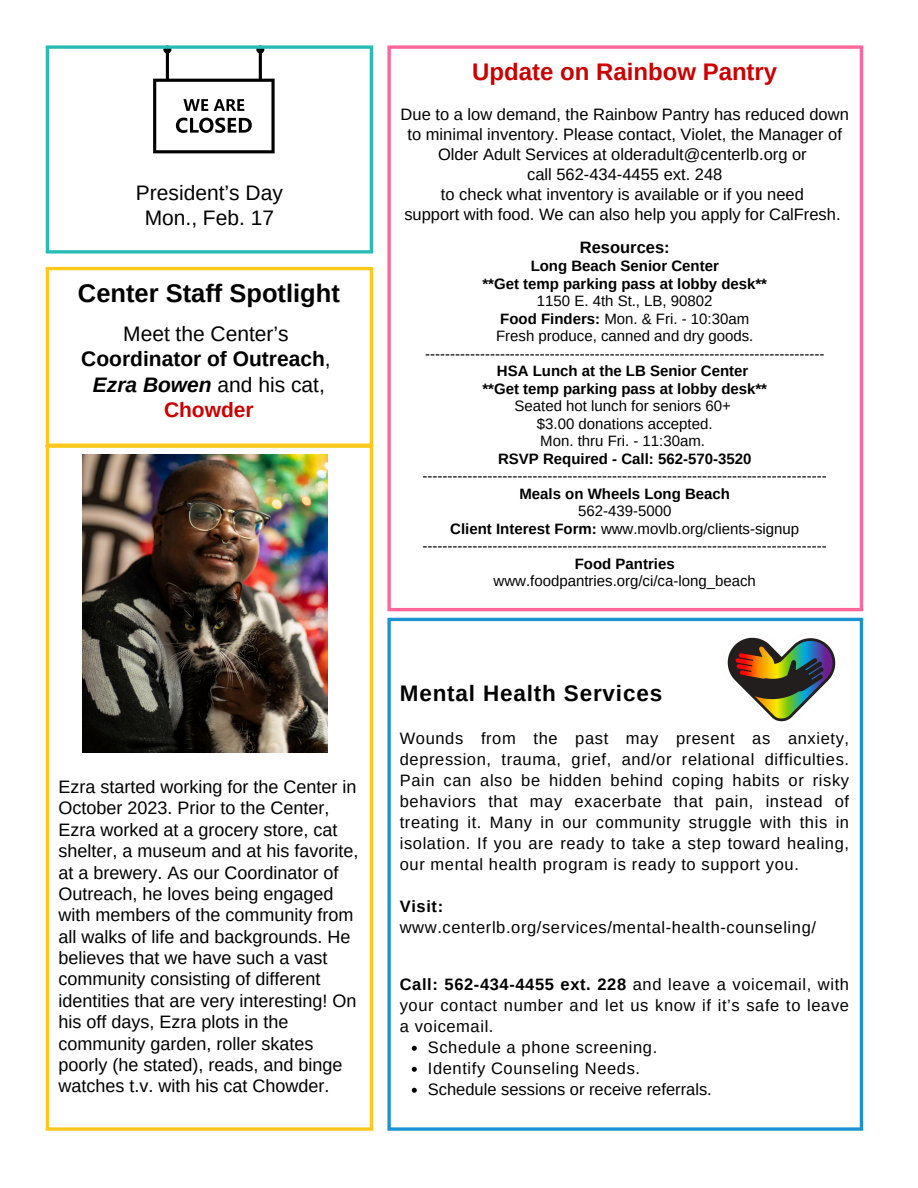
<style>
.page{position:relative;width:918px;height:1188px;background:#fff}
.page>*{position:absolute;margin:0;border:0;box-sizing:border-box;transform-origin:0 0}
.t1{font:700 25.5px "Arimo";color:#000}
.t2{font:700 24px "Arimo";color:#c00}
.t3{font:700 22.5px "Arimo";letter-spacing:.035em;color:#000}
.t4{font:21px/25.3px "Arimo";color:#000;text-align:center}
.t5{font:700 21px "Arimo";color:#000}
.t6{font:18px/21.3px "Arimo";color:#000}
.t7{font:16.5px/21px "Arimo";color:#000;text-align:justify}
.t8{font:16.5px "Arimo";letter-spacing:.035em;color:#000}
.t9{font:700 16.5px "Arimo";color:#000}
.t10{font:15px "Arimo";color:#000}
.t11{font:700 15px "Arimo";color:#000}
.s1{font-weight:400}
.s2{font-weight:700;font-style:italic}
.s3{font-weight:700;color:#c00}
.s4{font-weight:700}
</style>
<div class="page">
<svg style="left:387px;top:49px;width:4px;height:559px;background:#ff7da8"></svg>
<hr style="left:860px;top:49px;width:3px;height:559px;background:#f69">
<svg style="left:387px;top:45px;width:476px;height:4px;background:#fe7da8"></svg>
<hr style="left:387px;top:608px;width:476px;height:3px;background:#f69">
<svg style="left:412px;top:1046px;width:5px;height:5px"></svg>
<svg style="left:412px;top:1067px;width:5px;height:5px"></svg>
<svg style="left:412px;top:1088px;width:5px;height:5px"></svg>
<svg style="left:387px;top:621px;width:4px;height:506px;background:#3ea3d7"></svg>
<hr style="left:860px;top:621px;width:3px;height:506px;background:#1c93d1">
<hr style="left:387px;top:618px;width:476px;height:3px;background:#1c93d1">
<svg style="left:387px;top:1127px;width:476px;height:4px;background:#3ea3d7"></svg>
<img style="left:727px;top:637px;width:109px;height:85px">
<svg style="left:153px;top:49px;width:122px;height:104px"></svg>
<hr style="left:46px;top:49px;width:3px;height:201px;background:#28bcb5">
<hr style="left:370px;top:49px;width:3px;height:201px;background:#28bcb5">
<svg style="left:46px;top:45px;width:327px;height:4px"></svg>
<svg style="left:46px;top:250px;width:327px;height:4px"></svg>
<hr style="left:46px;top:270px;width:3px;height:174px;background:#ffc81a">
<hr style="left:370px;top:270px;width:3px;height:174px;background:#ffc81a">
<hr style="left:46px;top:267px;width:327px;height:3px;background:#ffc81a">
<hr style="left:46px;top:448px;width:3px;height:679px;background:#ffc81a">
<hr style="left:370px;top:448px;width:3px;height:679px;background:#ffc81a">
<svg style="left:46px;top:444px;width:327px;height:4px"></svg>
<svg style="left:46px;top:1127px;width:327px;height:4px"></svg>
<img style="left:82px;top:454px;width:246px;height:299px">
<p class="t4" style="left:136px;top:181px;width:148px">President’s Day</p>
<p class="t4" style="left:145px;top:205px;width:131px">Mon., Feb. 17</p>
<p class="t1" style="left:78px;top:279px;width:263px">Center Staff Spotlight</p>
<p class="t4" style="left:123px;top:321px;width:167px">Meet the Center’s</p>
<p class="t5" style="left:81px;top:347px;width:251px">Coordinator of Outreach<span class="s1">,</span></p>
<p class="t4" style="left:93px;top:372px;width:234px"><span class="s2">Ezra Bowen</span> and his cat,<br><span class="s3">Chowder</span></p>
<p class="t6" style="left:59px;top:776px;width:301px">Ezra started working for the Center in October 2023. Prior to the Center, Ezra worked at a grocery store, cat shelter, a museum and at his favorite, at a brewery. As our Coordinator of Outreach, he loves being engaged with members of the community from all walks of life and backgrounds. He believes that we have such a vast community consisting of different identities that are very interesting! On his off days, Ezra plots in the community garden, roller skates poorly (he stated), reads, and binge watches t.v. with his cat Chowder.</p>
<p class="t2" style="left:472px;top:59px;width:307px">Update on Rainbow Pantry</p>
<p class="t7" style="left:401px;top:104px;width:450px;line-height:20.1px;text-align:center">Due to a low demand, the Rainbow Pantry has reduced down to minimal inventory. Please contact, Violet, the Manager of<br>Older Adult Services at olderadult@centerlb.org or</p>
<p class="t7" style="left:527px;top:164px;width:197px">call 562-434-4455 ext. 248</p>
<p class="t7" style="left:441px;top:184px;width:364px">to check what inventory is available or if you need</p>
<p class="t7" style="left:404px;top:204px;width:438px">support with food. We can also help you apply for CalFresh.</p>
<p class="t9" style="left:580px;top:238px;width:91px">Resources:</p>
<p class="t11" style="left:531px;top:257px;width:190px">Long Beach Senior Center</p>
<p class="t11" style="left:482px;top:275px;width:286px">**Get temp parking pass at lobby desk**</p>
<p class="t10" style="left:537px;top:292px;width:177px">1150 E. 4th St., LB, 90802</p>
<p class="t10" style="left:500px;top:310px;width:250px"><span class="s4">Food Finders:</span> Mon. &amp; Fri. - 10:30am</p>
<p class="t10" style="left:496px;top:327px;width:259px">Fresh produce, canned and dry goods.</p>
<p class="t10" style="left:425px;top:345px;width:401px">--------------------------------------------------------------------------------</p>
<p class="t11" style="left:497px;top:362px;width:253px">HSA Lunch at the LB Senior Center</p>
<p class="t11" style="left:482px;top:380px;width:286px">**Get temp parking pass at lobby desk**</p>
<p class="t10" style="left:515px;top:397px;width:218px">Seated hot lunch for seniors 60+</p>
<p class="t10" style="left:537px;top:415px;width:177px">$3.00 donations accepted.</p>
<p class="t10" style="left:540px;top:432px;width:166px">Mon. thru Fri. - 11:30am.</p>
<p class="t11" style="left:498px;top:450px;width:255px">RSVP Required - Call: 562-570-3520</p>
<p class="t10" style="left:423px;top:467px;width:406px">---------------------------------------------------------------------------------</p>
<p class="t11" style="left:519px;top:485px;width:212px">Meals on Wheels Long Beach</p>
<p class="t10" style="left:578px;top:502px;width:95px">562-439-5000</p>
<p class="t10" style="left:450px;top:520px;width:350px"><span class="s4">Client Interest Form:</span> www.movlb.org/clients-signup</p>
<p class="t10" style="left:423px;top:537px;width:406px">---------------------------------------------------------------------------------</p>
<p class="t11" style="left:575px;top:555px;width:101px">Food Pantries</p>
<p class="t10" style="left:494px;top:572px;width:264px">www.foodpantries.org/ci/ca-long_beach</p>
<p class="t3" style="left:400px;top:680px;width:264px">Mental Health Services</p>
<p class="t7" style="left:400px;top:728px;width:451px">Wounds from the past may present as anxiety, depression, trauma, grief, and/or relational difficulties.<br>Pain can also be hidden behind coping habits or risky behaviors that may exacerbate that pain, instead of treating it. Many in our community struggle with this in isolation. If you are ready to take a step toward healing, our mental health program is ready to support you.</p>
<p class="t9" style="left:400px;top:897px;width:45px">Visit:</p>
<p class="t8" style="left:400px;top:918px;width:418px">www.centerlb.org/services/mental-health-counseling/</p>
<p class="t7" style="left:400px;top:974px;width:451px"><span class="s4">Call: 562-434-4455 ext. 228</span> and leave a voicemail, with your contact number and let us know if it’s safe to leave a voicemail.</p>
<p class="t8" style="left:428px;top:1038px;width:231px">Schedule a phone screening.</p>
<p class="t8" style="left:428px;top:1059px;width:214px">Identify Counseling Needs.</p>
<p class="t7" style="left:428px;top:1079px;width:286px">Schedule sessions or receive referrals.</p>
</div>
